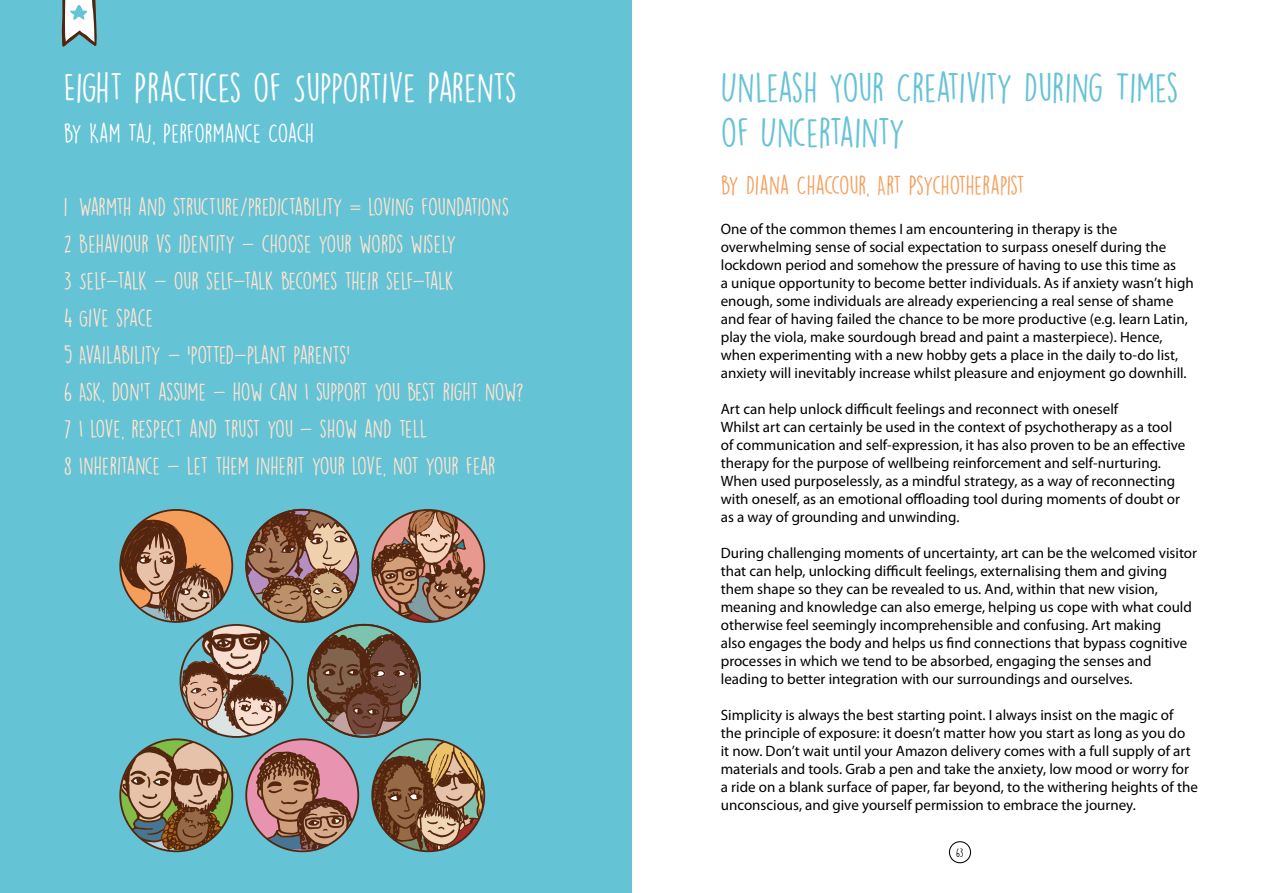
<style>
.page{position:relative;width:1263px;height:893px;background:#fff}
.page>*{position:absolute;margin:0;border:0;box-sizing:border-box;transform-origin:0 0}
.t1{font:37.5px/45px "DK Lemon Yellow Sun";letter-spacing:-.01em;color:#65c3d6}
.t2{font:37.5px "DK Lemon Yellow Sun";letter-spacing:-.03em;color:#fff}
.t3{font:24px "DK Lemon Yellow Sun";letter-spacing:-.02em;color:#f59f5d}
.t4{font:24px "DK Lemon Yellow Sun";letter-spacing:-.01em;color:#fff}
.t5{font:22.5px "DK Lemon Yellow Sun";letter-spacing:-.03em;color:#fde4d0}
.t6{font:22.5px "DK Lemon Yellow Sun";letter-spacing:-.01em;color:#fde4d0}
.t7{font:22.5px "DK Lemon Yellow Sun";color:#fde4d0}
.t8{font:15px/18px "Myriad Pro";color:#000}
.t9{font:10.5px "DK Lemon Yellow Sun";color:#000}
</style>
<div class="page">
<div style="left:949px;top:841px;width:22px;height:22px;border:1px solid #000;border-radius:50%"></div>
<div style="left:0;top:0;width:631px;height:893px;background:#65c3d6"></div>
<svg style="left:62px;top:0;width:35px;height:47px"></svg>
<svg style="left:119px;top:509px;width:366px;height:343px"></svg>
<h1 class="t2" style="left:64px;top:65px;width:455px">EIGHT PRACTICES OF SUPPORTIVE PARENTS</h1>
<h2 class="t4" style="left:64px;top:119px;width:252px">BY KAM TAJ, PERFORMANCE COACH</h2>
<h3 class="t5" style="left:64px;top:193px;width:447px">1 WARMTH AND STRUCTURE/PREDICTABILITY = LOVING FOUNDATIONS</h3>
<h3 class="t5" style="left:64px;top:230px;width:394px">2 BEHAVIOUR VS IDENTITY - CHOOSE YOUR WORDS WISELY</h3>
<h3 class="t5" style="left:64px;top:267px;width:391px">3 SELF-TALK - OUR SELF-TALK BECOMES THEIR SELF-TALK</h3>
<h3 class="t7" style="left:64px;top:304px;width:91px">4 GIVE SPACE</h3>
<h3 class="t5" style="left:64px;top:341px;width:288px">5 AVAILABILITY - ‘POTTED-PLANT PARENTS’</h3>
<h3 class="t5" style="left:64px;top:378px;width:462px">6 ASK, DON’T ASSUME - HOW CAN I SUPPORT YOU BEST RIGHT NOW?</h3>
<h3 class="t5" style="left:64px;top:415px;width:365px">7 I LOVE, RESPECT AND TRUST YOU - SHOW AND TELL</h3>
<h3 class="t6" style="left:64px;top:452px;width:433px">8 INHERITANCE - LET THEM INHERIT YOUR LOVE, NOT YOUR FEAR</h3>
<h1 class="t1" style="left:721px;top:65px;width:459px">UNLEASH YOUR CREATIVITY DURING TIMES<br>OF UNCERTAINTY</h1>
<h2 class="t3" style="left:721px;top:171px;width:306px">BY DIANA CHACCOUR, ART PSYCHOTHERAPIST</h2>
<p class="t8" style="left:721px;top:220px;width:474px">One of the common themes I am encountering in therapy is the overwhelming sense of social expectation to surpass oneself during the lockdown period and somehow the pressure of having to use this time as<br>a unique opportunity to become better individuals. As if anxiety wasn’t high enough, some individuals are already experiencing a real sense of shame and fear of having failed the chance to be more productive (e.g. learn Latin, play the viola, make sourdough bread and paint a masterpiece). Hence, when experimenting with a new hobby gets a place in the daily to-do list, anxiety will inevitably increase whilst pleasure and enjoyment go downhill.</p>
<p class="t8" style="left:721px;top:400px;width:466px">Art can help unlock difficult feelings and reconnect with oneself<br>Whilst art can certainly be used in the context of psychotherapy as a tool of communication and self-expression, it has also proven to be an effective therapy for the purpose of wellbeing reinforcement and self-nurturing.<br>When used purposelessly, as a mindful strategy, as a way of reconnecting with oneself, as an emotional offloading tool during moments of doubt or as a way of grounding and unwinding.</p>
<p class="t8" style="left:721px;top:544px;width:478px">During challenging moments of uncertainty, art can be the welcomed visitor that can help, unlocking difficult feelings, externalising them and giving them shape so they can be revealed to us. And, within that new vision, meaning and knowledge can also emerge, helping us cope with what could otherwise feel seemingly incomprehensible and confusing. Art making<br>also engages the body and helps us find connections that bypass cognitive processes in which we tend to be absorbed, engaging the senses and leading to better integration with our surroundings and ourselves.</p>
<p class="t8" style="left:721px;top:706px;width:479px">Simplicity is always the best starting point. I always insist on the magic of the principle of exposure: it doesn’t matter how you start as long as you do<br>it now. Don’t wait until your Amazon delivery comes with a full supply of art materials and tools. Grab a pen and take the anxiety, low mood or worry for a ride on a blank surface of paper, far beyond, to the withering heights of the unconscious, and give yourself permission to embrace the journey.</p>
<p class="t9" style="left:956px;top:846px;width:9px">63</p>
</div>
